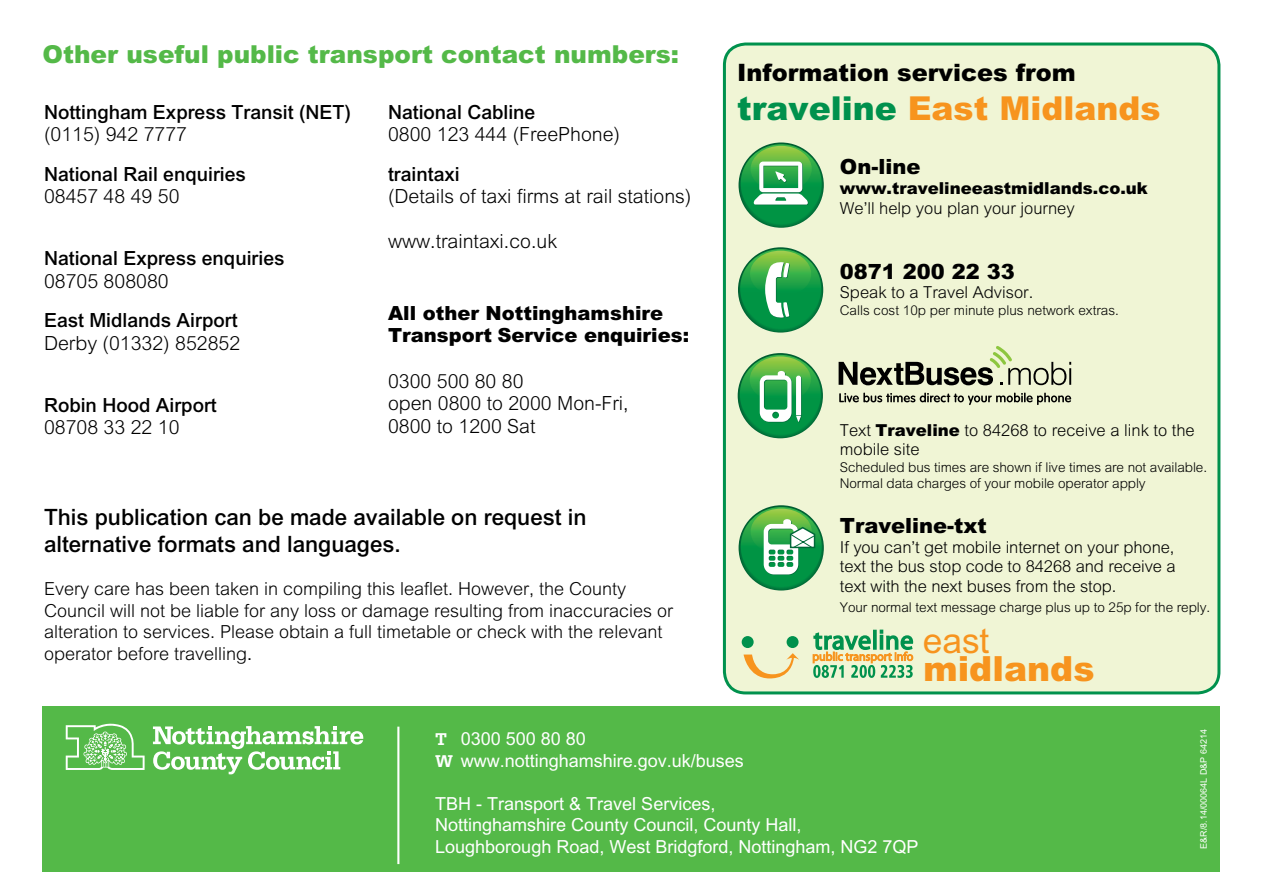
<style>
.page{position:relative;width:1263px;height:893px;background:#fff}
.page>*{position:absolute;margin:0;border:0;box-sizing:border-box;transform-origin:0 0}
.t1{font:35.25px "Arial";color:#f7941e}
.t2{font:900 34.65px "Arial";color:#f7941e}
.t3{font:900 33px "Arial";color:#f7941e}
.t4{font:900 24.75px "Arial";color:#54b948}
.t5{font:900 24px "Arial";color:#000}
.t6{font:500 22.5px/27px "Arial";color:#000}
.t7{font:900 21px "Arial";color:#000}
.t8{font:300 19.5px/22.5px "Arial";color:#000}
.t9{font:500 19.5px "Arial";color:#000}
.t10{font:900 19.5px/22.5px "Arial";color:#000}
.t11{font:300 18px/21.6px "Arial";color:#000}
.t12{font:18px/21.6px "Arial";color:#fff}
.t13{font:300 16.5px/19.8px "Arial";color:#000}
.t14{font:900 16.5px "Arial";color:#000}
.t15{font:300 13.5px/16.2px "Arial";letter-spacing:-.005em;color:#000}
.t16{font:9px "Arial";color:#fff}
.s1{font-weight:400}
.s2{color:#00914d}
.s3{font-weight:900}
.s4{font-family:"Serifa";font-weight:700}
</style>
<div class="page">
<div style="left:724px;top:44px;width:495px;height:649px;background:#f0f5d5;border-radius:21px"></div>
<div style="left:723px;top:43px;width:497px;height:651px;border:3px solid #00914d;border-radius:21px"></div>
<svg style="left:738px;top:142px;width:86px;height:86px"></svg>
<svg style="left:741px;top:144px;width:81px;height:78px;background:#63b977"></svg>
<svg style="left:738px;top:247px;width:85px;height:86px"></svg>
<svg style="left:740px;top:249px;width:81px;height:78px;background:#55b46d"></svg>
<svg style="left:738px;top:353px;width:85px;height:85px"></svg>
<svg style="left:740px;top:355px;width:81px;height:78px;background:#5eb773"></svg>
<svg style="left:738px;top:505px;width:86px;height:85px"></svg>
<svg style="left:741px;top:507px;width:81px;height:78px;background:#68ba7c"></svg>
<svg style="left:839px;top:346px;width:232px;height:39px"></svg>
<svg style="left:839px;top:392px;width:232px;height:13px"></svg>
<div style="left:742px;top:636px;width:12px;height:12px;background:#00914d;border-radius:50%"></div>
<div style="left:786px;top:636px;width:12px;height:12px;background:#00914d;border-radius:50%"></div>
<svg style="left:743px;top:653px;width:56px;height:25px"></svg>
<svg style="left:813px;top:630px;width:101px;height:48px"></svg>
<div style="left:43px;top:706px;width:1177px;height:166px;background:#54b948"></div>
<svg style="left:66px;top:724px;width:79px;height:46px"></svg>
<svg style="left:153px;top:726px;width:210px;height:48px"></svg>
<hr style="left:397px;top:727px;width:2px;height:137px;background:#fff">
<h3 class="t4" style="left:43px;top:38px;width:638px">Other useful public transport contact numbers:</h3>
<p class="t9" style="left:44px;top:101px;width:308px">Nottingham Express Transit (NET)</p>
<p class="t8" style="left:44px;top:123px;width:145px">(0115) 942 7777</p>
<p class="t9" style="left:44px;top:163px;width:203px">National Rail enquiries</p>
<p class="t8" style="left:44px;top:185px;width:137px">08457 48 49 50</p>
<p class="t9" style="left:44px;top:247px;width:242px">National Express enquiries</p>
<p class="t8" style="left:44px;top:270px;width:126px">08705 808080</p>
<p class="t9" style="left:44px;top:309px;width:195px">East Midlands Airport</p>
<p class="t8" style="left:44px;top:332px;width:198px">Derby (01332) 852852</p>
<p class="t9" style="left:44px;top:394px;width:174px">Robin Hood Airport</p>
<p class="t8" style="left:44px;top:416px;width:137px">08708 33 22 10</p>
<p class="t9" style="left:388px;top:101px;width:149px">National Cabline</p>
<p class="t8" style="left:388px;top:123px;width:233px">0800 123 444 (FreePhone)</p>
<p class="t9" style="left:388px;top:163px;width:73px">traintaxi</p>
<p class="t8" style="left:388px;top:185px;width:305px">(Details of taxi firms at rail stations)</p>
<p class="t8" style="left:388px;top:230px;width:171px">www.traintaxi.co.uk</p>
<p class="t10" style="left:388px;top:301px;width:303px">All other Nottinghamshire<br>Transport Service enquiries:</p>
<p class="t8" style="left:388px;top:369px;width:242px">0300 500 80 80<br>open 0800 to 2000 Mon-Fri,<br>0800 to 1200 Sat</p>
<p class="t6" style="left:44px;top:503px;width:544px">This publication can be made available on request in alternative formats and languages.</p>
<p class="t11" style="left:44px;top:578px;width:631px">Every care has been taken in compiling this leaflet. However, the County Council will not be liable for any loss or damage resulting from inaccuracies or alteration to services. Please obtain a full timetable or check with the relevant operator before travelling<span class="s1">.</span></p>
<h3 class="t5" style="left:737px;top:57px;width:340px">Information services from</h3>
<h3 class="t3" style="left:737px;top:88px;width:425px"><span class="s2">traveline</span> East Midlands</h3>
<p class="t7" style="left:840px;top:153px;width:82px">On-line</p>
<p class="t14" style="left:840px;top:178px;width:309px">www.travelineeastmidlands.co.uk</p>
<p class="t13" style="left:840px;top:198px;width:236px">We’ll help you plan your journey</p>
<p class="t7" style="left:840px;top:258px;width:177px">0871 200 22 33</p>
<p class="t13" style="left:840px;top:283px;width:195px">Speak to a Travel Advisor.</p>
<p class="t15" style="left:840px;top:302px;width:281px">Calls cost 10p per minute plus network extras.</p>
<p class="t13" style="left:840px;top:420px;width:356px">Text <span class="s3">Traveline</span> to 84268 to receive a link to the mobile site</p>
<p class="t15" style="left:840px;top:459px;width:369px">Scheduled bus times are shown if live times are not available.<br>Normal data charges of your mobile operator apply</p>
<p class="t7" style="left:840px;top:512px;width:148px">Traveline-txt</p>
<p class="t13" style="left:840px;top:537px;width:337px;text-align:justify">If you can’t get mobile internet on your phone, text the bus stop code to 84268 and receive a text with the next buses from the stop.</p>
<p class="t15" style="left:840px;top:599px;width:372px">Your normal text message charge plus up to 25p for the reply.</p>
<h1 class="t1" style="left:923px;top:620px;width:68px">east</h1>
<h2 class="t2" style="left:923px;top:643px;width:173px">midlands</h2>
<p class="t12" style="left:435px;top:728px;width:310px"><span class="s4">T</span> 0300 500 80 80<br><span class="s4">W</span> www.nottinghamshire.gov.uk/buses</p>
<p class="t12" style="left:435px;top:792px;width:485px">TBH - Transport &amp; Travel Services,<br>Nottinghamshire County Council, County Hall,<br>Loughborough Road, West Bridgford, Nottingham, NG2 7QP</p>
<p class="t16" style="left:1198px;top:849px;width:121px;rotate:-90deg">E&amp;R/8.14/00064L D&amp;P 64214</p>
</div>
